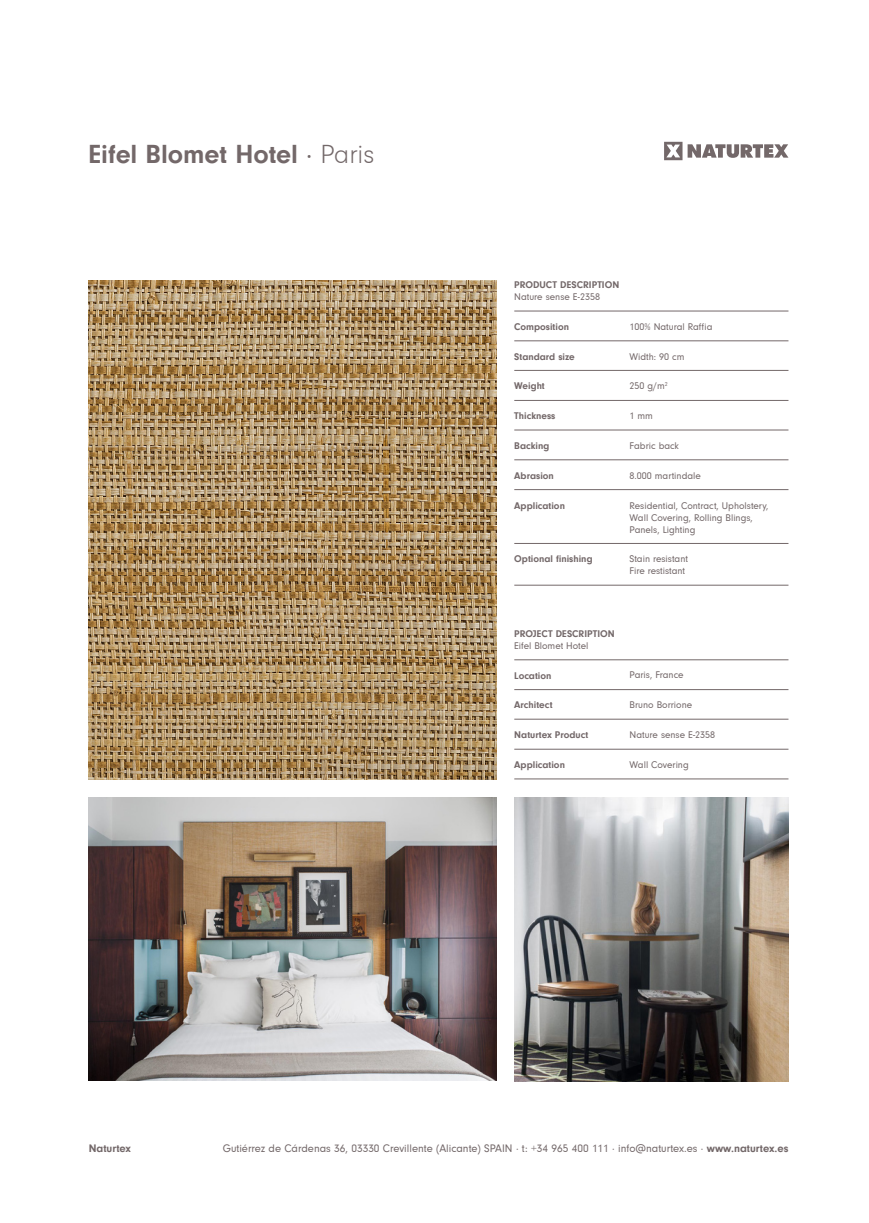
<style>
.page{position:relative;width:869px;height:1223px;background:#fff}
.page>*{position:absolute;margin:0;border:0;box-sizing:border-box;transform-origin:0 0}
.t1{font:700 27px "Neuzeit Gro";color:#736869}
.t2{font:11.25px "Neuzeit Gro";color:#736869}
.t3{font:700 11.25px "Neuzeit Gro";color:#736869}
.t4{font:10px/12px "Neuzeit Gro";color:#736869}
.t5{font:700 10px "Neuzeit Gro";color:#736869}
.s1{font-weight:400}
.s2{font-weight:300}
.s3{font-weight:700}
</style>
<div class="page">
<svg style="left:664px;top:142px;width:124px;height:18px"></svg>
<hr style="left:514px;top:340px;width:274px;height:1px;background:#736869">
<hr style="left:514px;top:311px;width:274px;height:1px;background:#736869">
<hr style="left:514px;top:689px;width:274px;height:1px;background:#736869">
<hr style="left:514px;top:659px;width:274px;height:1px;background:#736869">
<hr style="left:514px;top:370px;width:274px;height:1px;background:#736869">
<hr style="left:514px;top:719px;width:274px;height:1px;background:#736869">
<hr style="left:514px;top:400px;width:274px;height:1px;background:#736869">
<hr style="left:514px;top:749px;width:274px;height:1px;background:#736869">
<hr style="left:514px;top:778px;width:274px;height:1px;background:#736869">
<hr style="left:514px;top:459px;width:274px;height:1px;background:#736869">
<hr style="left:514px;top:430px;width:274px;height:1px;background:#736869">
<hr style="left:514px;top:489px;width:274px;height:1px;background:#736869">
<hr style="left:514px;top:543px;width:274px;height:1px;background:#736869">
<hr style="left:514px;top:585px;width:274px;height:1px;background:#736869">
<img style="left:89px;top:797px;width:407px;height:283px">
<img style="left:514px;top:797px;width:274px;height:284px">
<img style="left:89px;top:280px;width:407px;height:499px">
<p class="t1" style="left:89px;top:139px;width:287px">Eifel Blomet Hotel <span class="s1">·</span> <span class="s2">Paris</span></p>
<p class="t5" style="left:514px;top:279px;width:106px">PRODUCT DESCRIPTION</p>
<p class="t4" style="left:514px;top:291px;width:87px">Nature sense E-2358</p>
<p class="t5" style="left:514px;top:321px;width:56px">Composition</p>
<p class="t4" style="left:629px;top:320px;width:84px">100% Natural Raffia</p>
<p class="t5" style="left:514px;top:351px;width:62px">Standard size</p>
<p class="t4" style="left:629px;top:350px;width:56px">Width: 90 cm</p>
<p class="t5" style="left:514px;top:380px;width:32px">Weight</p>
<p class="t4" style="left:629px;top:380px;width:40px">250 g/m<sup>2</sup></p>
<p class="t5" style="left:514px;top:410px;width:43px">Thickness</p>
<p class="t4" style="left:629px;top:410px;width:25px">1 mm</p>
<p class="t5" style="left:514px;top:440px;width:36px">Backing</p>
<p class="t4" style="left:629px;top:440px;width:51px">Fabric back</p>
<p class="t5" style="left:514px;top:470px;width:41px">Abrasion</p>
<p class="t4" style="left:629px;top:469px;width:73px">8.000 martindale</p>
<p class="t5" style="left:514px;top:499px;width:52px">Application</p>
<p class="t5" style="left:514px;top:553px;width:80px">Optional finishing</p>
<p class="t4" style="left:629px;top:499px;width:140px">Residential, Contract, Upholstery,<br>Wall Covering, Rolling Blings,<br>Panels, Lighting</p>
<p class="t4" style="left:629px;top:553px;width:60px">Stain resistant</p>
<p class="t4" style="left:629px;top:565px;width:57px">Fire restistant</p>
<p class="t5" style="left:514px;top:628px;width:102px">PROJECT DESCRIPTION</p>
<p class="t4" style="left:514px;top:639px;width:76px">Eifel Blomet Hotel</p>
<p class="t5" style="left:514px;top:669px;width:39px">Location</p>
<p class="t4" style="left:629px;top:669px;width:55px">Paris, France</p>
<p class="t5" style="left:514px;top:699px;width:40px">Architect</p>
<p class="t4" style="left:629px;top:699px;width:64px">Bruno Borrione</p>
<p class="t5" style="left:514px;top:729px;width:76px">Naturtex Product</p>
<p class="t4" style="left:629px;top:729px;width:87px">Nature sense E-2358</p>
<p class="t5" style="left:514px;top:759px;width:52px">Application</p>
<p class="t4" style="left:629px;top:758px;width:61px">Wall Covering</p>
<p class="t3" style="left:89px;top:1142px;width:44px">Naturtex</p>
<p class="t2" style="left:223px;top:1142px;width:567px">Gutiérrez de Cárdenas 36, 03330 Crevillente (Alicante) SPAIN · t: +34 965 400 111 · info@naturtex.es · <span class="s3">www.naturtex.es</span></p>
</div>
